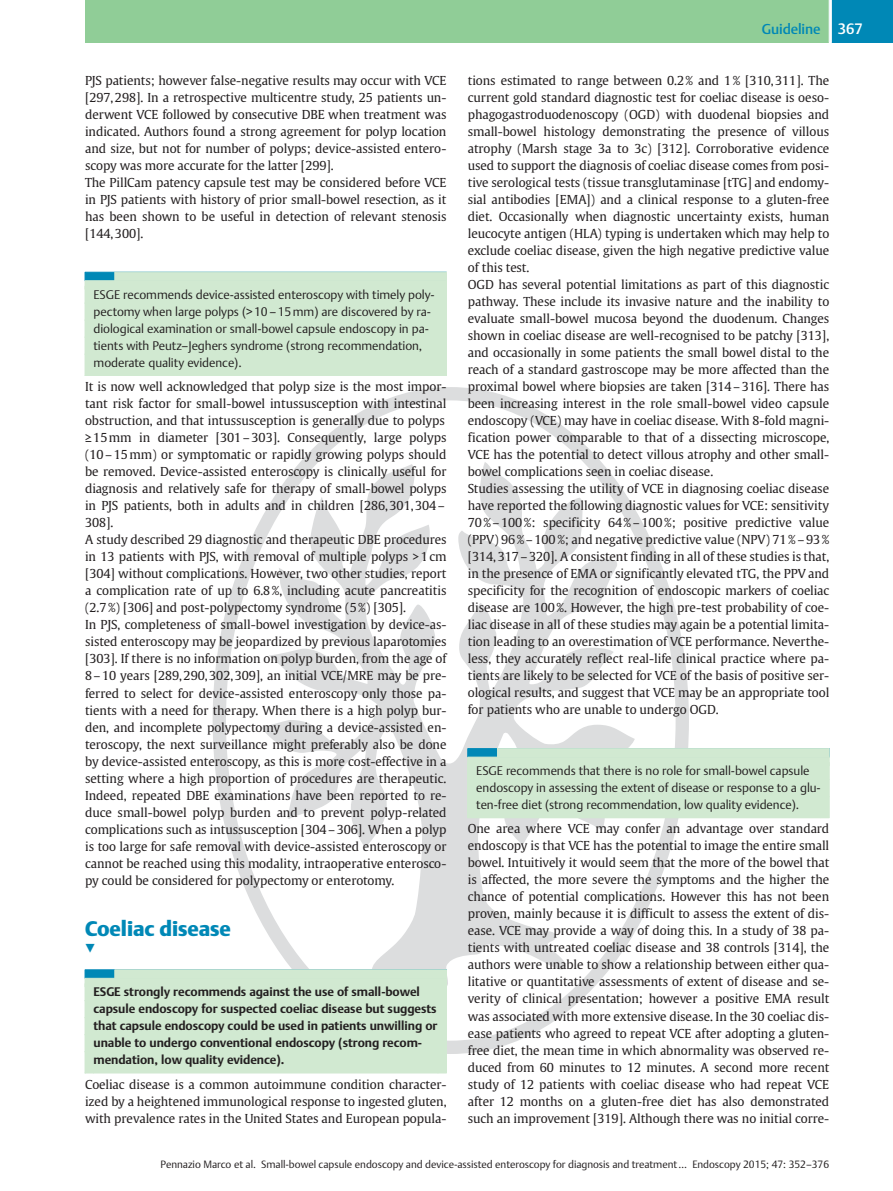
<style>
.page{position:relative;width:893px;height:1191px;background:#fff}
.page>*{position:absolute;margin:0;border:0;box-sizing:border-box;transform-origin:0 0}
.t1{font:20.85px "Adv T Te 9 dccad 3.B";color:#0088b6}
.t2{font:14.25px "Adv TT114 f 0202";color:#0088b6}
.t3{font:12.3px/17px "Adv TT1 c 81 c 27 a";color:#231f20}
.t4{font:12.3px/17px "Adv TT1875 e 499";color:#231f20}
.t5{font:12.3px/17px "Adv TT1415 f 0 b 8.B";color:#231f20}
.t6{font:11.25px "Adv Pi 3";color:#0088b6;scale:.9 1}
.t7{font:10.5px "Adv TT1875 e 499";color:#231f20}
.s1{font-size:15px;color:#fff}
.s2{font-style:inherit}
</style>
<div class="page">
<svg style="left:213px;top:387px;width:476px;height:667px"></svg>
<div style="left:85px;top:286px;width:361px;height:89px;background:#d1e9d1"></div>
<div style="left:85px;top:983px;width:361px;height:90px;background:#d1e9d1"></div>
<div style="left:468px;top:762px;width:361px;height:17px;background:#d1e9d1"></div>
<div style="left:468px;top:779px;width:361px;height:17px;background:#d1e9d1"></div>
<div style="left:468px;top:796px;width:361px;height:21px;background:#d1e9d1"></div>
<div style="left:85px;top:272px;width:361px;height:9px;background:#0088b6;border:1px solid #0088b6"></div>
<div style="left:85px;top:281px;width:361px;height:8px;background:#d1e9d1"></div>
<div style="left:115px;top:272px;width:331px;height:9px;background:#d1e9d1;border:1px solid #d1e9d1"></div>
<div style="left:85px;top:969px;width:361px;height:9px;background:#0088b6;border:1px solid #0088b6"></div>
<div style="left:85px;top:978px;width:361px;height:8px;background:#d1e9d1"></div>
<div style="left:115px;top:969px;width:331px;height:9px;background:#d1e9d1;border:1px solid #d1e9d1"></div>
<div style="left:468px;top:748px;width:361px;height:9px;background:#0088b6;border:1px solid #0088b6"></div>
<div style="left:468px;top:757px;width:361px;height:8px;background:#d1e9d1"></div>
<div style="left:497px;top:748px;width:332px;height:9px;background:#d1e9d1;border:1px solid #d1e9d1"></div>
<div style="left:85px;top:0;width:744px;height:43px;background:#90cd97"></div>
<div style="left:829px;top:0;width:64px;height:43px;background:#0088b6"></div>
<svg style="left:829px;top:0;width:2px;height:43px"></svg>
<p class="t2" style="left:762px;top:20px;width:103px">Guideline <span class="s1">367</span></p>
<p class="t3" style="left:468px;top:73px;width:363px">tions estimated to range between 0.2 % and 1 % [310, 311]. The current gold standard diagnostic test for coeliac disease is oeso&shy;phagogastroduodenoscopy (OGD) with duodenal biopsies and small-bowel histology demonstrating the presence of villous atrophy (Marsh stage 3a to 3c) [312]. Corroborative evidence used to support the diagnosis of coeliac disease comes from posi&shy;tive serological tests (tissue transglutaminase [tTG] and endomy&shy;sial antibodies [EMA]) and a clinical response to a gluten-free diet. Occasionally when diagnostic uncertainty exists, human leucocyte antigen (HLA) typing is undertaken which may help to exclude coeliac disease, given the high negative predictive value of this test.<br>OGD has several potential limitations as part of this diagnostic pathway. These include its invasive nature and the inability to evaluate small-bowel mucosa beyond the duodenum. Changes shown in coeliac disease are well-recognised to be patchy [313], and occasionally in some patients the small bowel distal to the reach of a standard gastroscope may be more affected than the proximal bowel where biopsies are taken [314<span class="s2">–</span>316]. There has been increasing interest in the role small-bowel video capsule endoscopy (VCE) may have in coeliac disease. With 8-fold magni&shy;fication power comparable to that of a dissecting microscope, VCE has the potential to detect villous atrophy and other small&shy;bowel complications seen in coeliac disease.<br>Studies assessing the utility of VCE in diagnosing coeliac disease have reported the following diagnostic values for VCE: sensitivity 70 %<span class="s2">–</span>100 %: specificity 64 %<span class="s2">–</span>100 %; positive predictive value (PPV) 96 %<span class="s2">–</span>100 %; and negative predictive value (NPV) 71 %<span class="s2">–</span>93 % [314, 317<span class="s2">–</span>320]. A consistent finding in all of these studies is that, in the presence of EMA or significantly elevated tTG, the PPV and specificity for the recognition of endoscopic markers of coeliac disease are 100 %. However, the high pre-test probability of coe&shy;liac disease in all of these studies may again be a potential limita&shy;tion leading to an overestimation of VCE performance. Neverthe&shy;less, they accurately reflect real-life clinical practice where pa&shy;tients are likely to be selected for VCE of the basis of positive ser&shy;ological results, and suggest that VCE may be an appropriate tool for patients who are unable to undergo OGD.</p>
<p class="t3" style="left:85px;top:73px;width:363px">PJS patients; however false-negative results may occur with VCE [297, 298]. In a retrospective multicentre study, 25 patients un&shy;derwent VCE followed by consecutive DBE when treatment was indicated. Authors found a strong agreement for polyp location and size, but not for number of polyps; device-assisted entero&shy;scopy was more accurate for the latter [299].<br>The PillCam patency capsule test may be considered before VCE in PJS patients with history of prior small-bowel resection, as it has been shown to be useful in detection of relevant stenosis [144, 300].</p>
<p class="t4" style="left:94px;top:287px;width:343px">ESGE recommends device-assisted enteroscopy with timely poly&shy;pectomy when large polyps (&gt; 10<span class="s2">–</span>15mm) are discovered by ra&shy;diological examination or small-bowel capsule endoscopy in pa&shy;tients with Peutz<span class="s2">–</span>Jeghers syndrome (strong recommendation, moderate quality evidence).</p>
<p class="t3" style="left:85px;top:379px;width:363px">It is now well acknowledged that polyp size is the most impor&shy;tant risk factor for small-bowel intussusception with intestinal obstruction, and that intussusception is generally due to polyps <span class="s2">≥</span>15mm in diameter [301<span class="s2">–</span>303]. Consequently, large polyps (10<span class="s2">–</span>15mm) or symptomatic or rapidly growing polyps should be removed. Device-assisted enteroscopy is clinically useful for diagnosis and relatively safe for therapy of small-bowel polyps in PJS patients, both in adults and in children [286, 301, 304<span class="s2">– </span>308].<br>A study described 29 diagnostic and therapeutic DBE procedures in 13 patients with PJS, with removal of multiple polyps &gt; 1 cm [304] without complications. However, two other studies, report a complication rate of up to 6.8 %, including acute pancreatitis (2.7 %) [306] and post-polypectomy syndrome (5 %) [305].<br>In PJS, completeness of small-bowel investigation by device-as&shy;sisted enteroscopy may be jeopardized by previous laparotomies [303]. If there is no information on polyp burden, from the age of 8<span class="s2">–</span>10 years [289, 290, 302, 309], an initial VCE/MRE may be pre&shy;ferred to select for device-assisted enteroscopy only those pa&shy;tients with a need for therapy. When there is a high polyp bur&shy;den, and incomplete polypectomy during a device-assisted en&shy;teroscopy, the next surveillance might preferably also be done by device-assisted enteroscopy, as this is more cost-effective in a setting where a high proportion of procedures are therapeutic.<br>Indeed, repeated DBE examinations have been reported to re&shy;duce small-bowel polyp burden and to prevent polyp-related complications such as intussusception [304<span class="s2">–</span>306]. When a polyp is too large for safe removal with device-assisted enteroscopy or cannot be reached using this modality, intraoperative enterosco&shy;py could be considered for polypectomy or enterotomy.</p>
<h1 class="t1" style="left:85px;top:919px;width:147px">Coeliac disease</h1>
<p class="t6" style="left:85px;top:943px;width:13px">!</p>
<p class="t5" style="left:94px;top:984px;width:345px">ESGE strongly recommends against the use of small-bowel capsule endoscopy for suspected coeliac disease but suggests that capsule endoscopy could be used in patients unwilling or unable to undergo conventional endoscopy (strong recom&shy;mendation, low quality evidence).</p>
<p class="t3" style="left:85px;top:1076px;width:363px;text-align:justify">Coeliac disease is a common autoimmune condition character&shy;ized by a heightened immunological response to ingested gluten, with prevalence rates in the United States and European popula-</p>
<p class="t4" style="left:476px;top:763px;width:346px">ESGE recommends that there is no role for small-bowel capsule endoscopy in assessing the extent of disease or response to a glu&shy;ten-free diet (strong recommendation, low quality evidence).</p>
<p class="t3" style="left:468px;top:821px;width:363px;text-align:justify">One area where VCE may confer an advantage over standard endoscopy is that VCE has the potential to image the entire small bowel. Intuitively it would seem that the more of the bowel that is affected, the more severe the symptoms and the higher the chance of potential complications. However this has not been proven, mainly because it is difficult to assess the extent of dis&shy;ease. VCE may provide a way of doing this. In a study of 38 pa&shy;tients with untreated coeliac disease and 38 controls [314], the authors were unable to show a relationship between either qua&shy;litative or quantitative assessments of extent of disease and se&shy;verity of clinical presentation; however a positive EMA result was associated with more extensive disease. In the 30 coeliac dis&shy;ease patients who agreed to repeat VCE after adopting a gluten&shy;free diet, the mean time in which abnormality was observed re&shy;duced from 60 minutes to 12 minutes. A second more recent study of 12 patients with coeliac disease who had repeat VCE after 12 months on a gluten-free diet has also demonstrated such an improvement [319]. Although there was no initial corre-</p>
<p class="t7" style="left:161px;top:1159px;width:670px">Pennazio Marco et al. Small-bowel capsule endoscopy and device-assisted enteroscopy for diagnosis and treatment<span class="s2">…</span> Endoscopy 2015; 47: 352<span class="s2">–</span>376</p>
</div>
